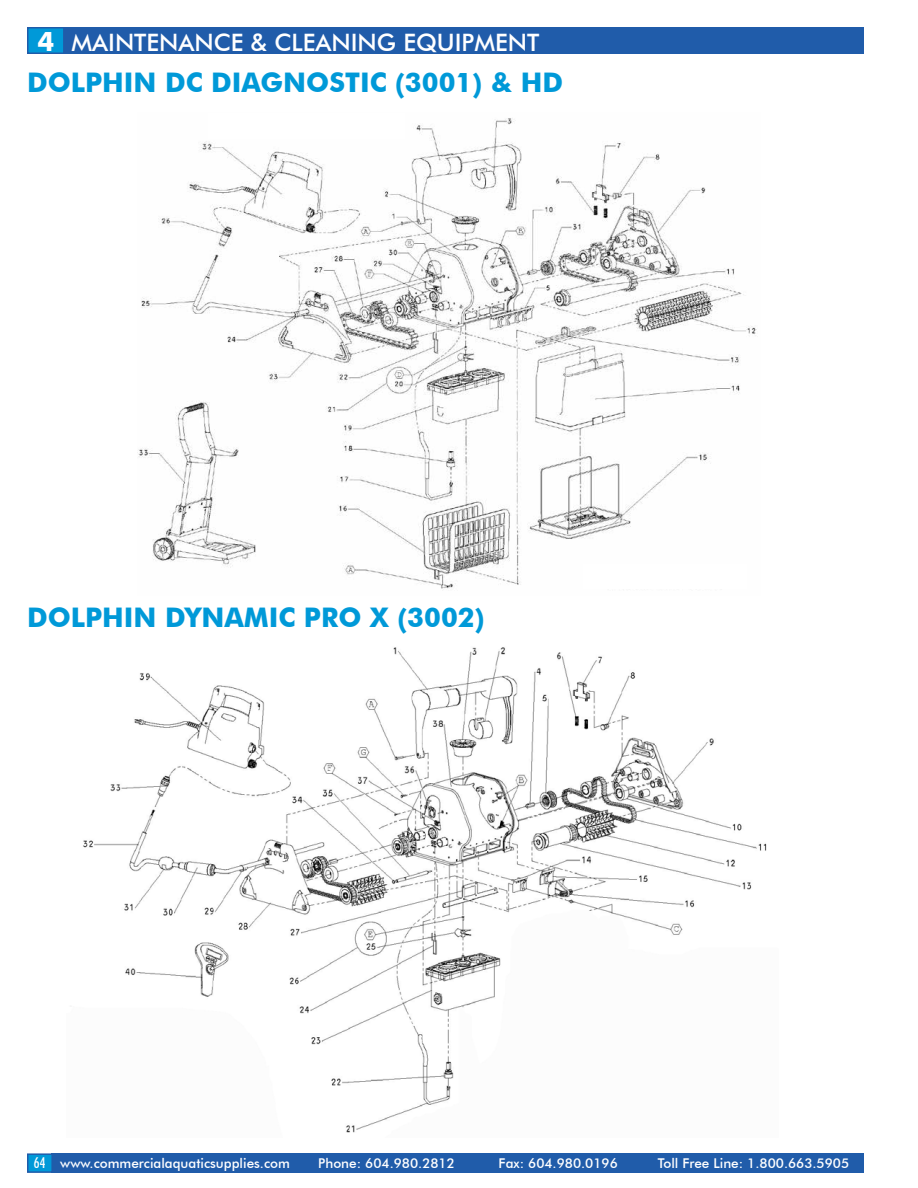
<style>
.page{position:relative;width:918px;height:1188px;background:#fff}
.page>*{position:absolute;margin:0;border:0;box-sizing:border-box;transform-origin:0 0}
.t1{font:700 27px "Futura BT";color:#0099d8}
.t2{font:700 27px "Futura BT";color:#fff}
.t3{font:500 24px "Futura BT";color:#fff}
.t4{font:500 condensed 15px "Futura BT";color:#fff}
.t5{font:500 13.5px "Futura BT";color:#fff}
</style>
<div class="page">
<div style="left:52px;top:1153px;width:812px;height:20px;background:#205caa"></div>
<div style="left:28px;top:28px;width:36px;height:25px;background:#0099d8"></div>
<div style="left:27px;top:27px;width:38px;height:27px;border:2px solid #205caa"></div>
<div style="left:27px;top:1153px;width:26px;height:20px;background:#0099d8;border:2px solid #205caa"></div>
<div style="left:63px;top:27px;width:801px;height:27px;background:#205caa"></div>
<img style="left:83px;top:647px;width:684px;height:486px">
<img style="left:137px;top:118px;width:620px;height:471px">
<div style="left:208px;top:112px;width:197px;height:27px;background:#fff"></div>
<div style="left:582px;top:564px;width:165px;height:25px;background:#fff"></div>
<div style="left:137px;top:644px;width:224px;height:19px;background:#fff"></div>
<h1 class="t2" style="left:37px;top:25px;width:18px">4</h1>
<h2 class="t3" style="left:72px;top:28px;width:469px">MAINTENANCE &amp; CLEANING EQUIPMENT</h2>
<h1 class="t1" style="left:27px;top:66px;width:538px">DOLPHIN DC DIAGNOSTIC (3001) &amp; HD</h1>
<h1 class="t1" style="left:27px;top:601px;width:459px">DOLPHIN DYNAMIC PRO X (3002)</h1>
<p class="t4" style="left:34px;top:1154px;width:13px">64</p>
<p class="t5" style="left:60px;top:1155px;width:231px">www.commercialaquaticsupplies.com</p>
<p class="t5" style="left:318px;top:1155px;width:138px">Phone: 604.980.2812</p>
<p class="t5" style="left:499px;top:1155px;width:121px">Fax: 604.980.0196</p>
<p class="t5" style="left:658px;top:1155px;width:193px">Toll Free Line: 1.800.663.5905</p>
</div>
